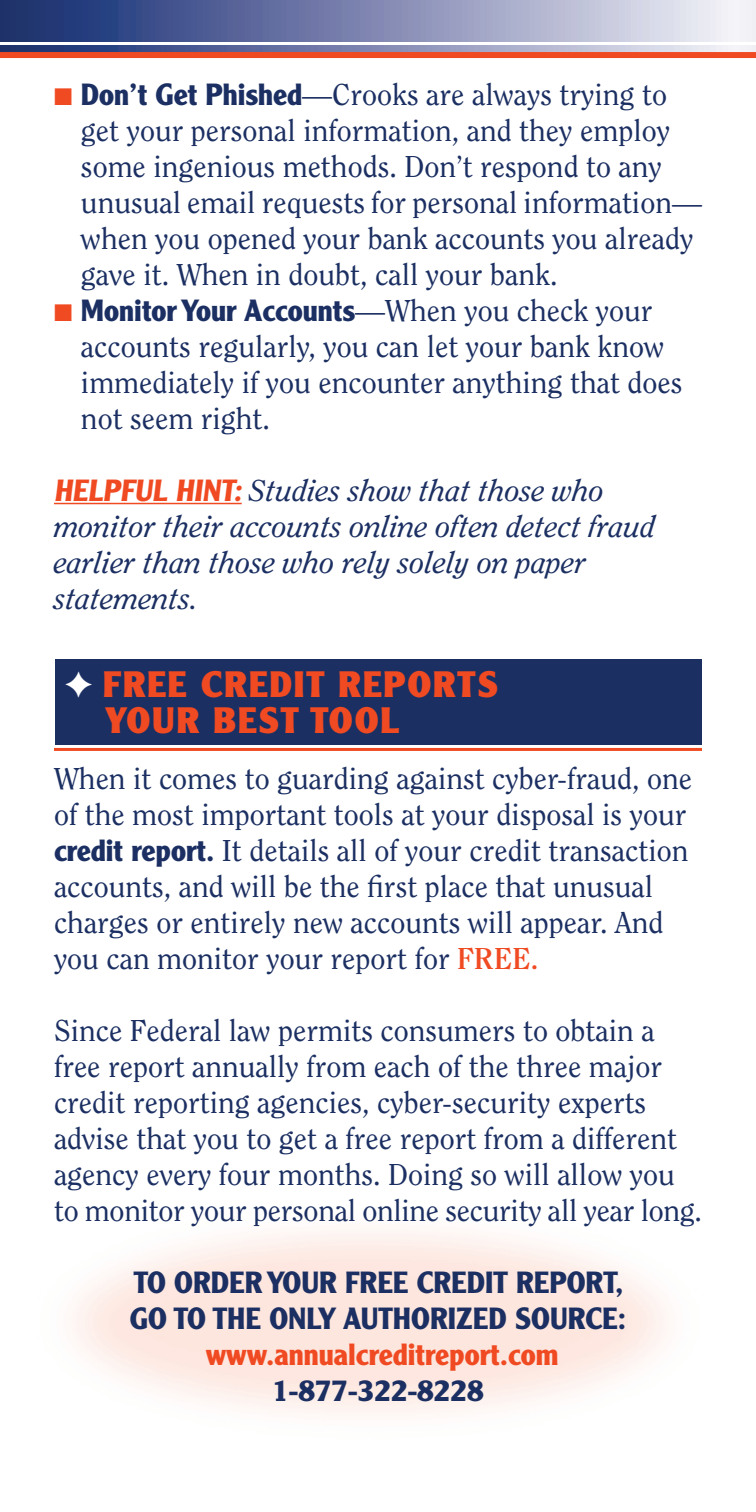
<style>
.page{position:relative;width:756px;height:1512px;background:#fff}
.page>*{position:absolute;margin:0;border:0;box-sizing:border-box;transform-origin:0 0}
.t1{font:900 36px/36px "Clearface Gothic LH";letter-spacing:.05em;color:#f04a22}
.t2{font:30px/36px "Clearface";color:#1b2f62}
.t3{font:italic 30px/36px "Clearface";color:#1b2f62}
.t4{font:700 30px/36px "Clearface Gothic LH";color:#1b2f62}
.t5{font:700 30px "Clearface Gothic LH";color:#f04a22}
.s1{color:#f04a22}
.s2{font-family:"Clearface Gothic LH";font-weight:700}
.s3{font-family:"Clearface";font-weight:400}
.s4{font-family:"Clearface Gothic LH";font-weight:700;font-style:normal;color:#f04a22}
.s5{color:#fff}
.s6{font-weight:700;color:#f04a22}
</style>
<div class="page">
<div style="left:56px;top:659px;width:646px;height:86px;background:#1b2f62"></div>
<hr style="left:54px;top:748px;width:648px;height:3px;background:#f04a22">
<div style="left:0;top:0;width:756px;height:54px;background:linear-gradient(to right,#0f256c,#f6f3fa)"></div>
<hr style="left:0;top:42px;width:756px;height:3px;background:#fff">
<div style="left:0;top:52px;width:756px;height:6px;background:#f04a22"></div>
<hr style="left:54px;top:503px;width:188px;height:1px;background:#f04a22">
<p class="t2" style="left:81px;top:78px;width:623px;text-indent:-27px"><span class="s1">■</span> <span class="s2">Don’t Get Phished</span>—Crooks are always trying to get your personal information, and they employ some ingenious methods. Don’t respond to any unusual email requests for personal information— when you opened your bank accounts you already gave it. When in doubt, call your bank.</p>
<p class="t4" style="left:54px;top:295px;width:600px"><span class="s1">■</span> Monitor Your Accounts<span class="s3">—When you check your</span></p>
<p class="t2" style="left:81px;top:330px;width:603px">accounts regularly, you can let your bank know immediately if you encounter anything that does not seem right.</p>
<p class="t3" style="left:54px;top:474px;width:603px"><span class="s4">HELPFUL HINT:</span> Studies show that those who monitor their accounts online often detect fraud earlier than those who rely solely on paper statements.</p>
<p class="t1" style="left:105px;top:670px;width:395px;text-indent:-40px"><span class="s5">✦</span> FREE CREDIT REPORTS<br>YOUR BEST TOOL</p>
<p class="t2" style="left:54px;top:762px;width:640px">When it comes to guarding against cyber-fraud, one of the most important tools at your disposal is your <span class="s2">credit report.</span> It details all of your credit transaction accounts, and will be the first place that unusual charges or entirely new accounts will appear. And you can monitor your report for <span class="s6">FREE.</span></p>
<p class="t2" style="left:54px;top:1014px;width:650px">Since Federal law permits consumers to obtain a free report annually from each of the three major credit reporting agencies, cyber-security experts advise that you to get a free report from a different agency every four months. Doing so will allow you to monitor your personal online security all year long.</p>
<p class="t4" style="left:130px;top:1267px;width:498px">TO ORDER YOUR FREE CREDIT REPORT,<br>GO TO THE ONLY AUTHORIZED SOURCE:</p>
<p class="t5" style="left:206px;top:1343px;width:354px">www.annualcreditreport.com</p>
<p class="t4" style="left:272px;top:1375px;width:213px">1-877-322-8228</p>
</div>
